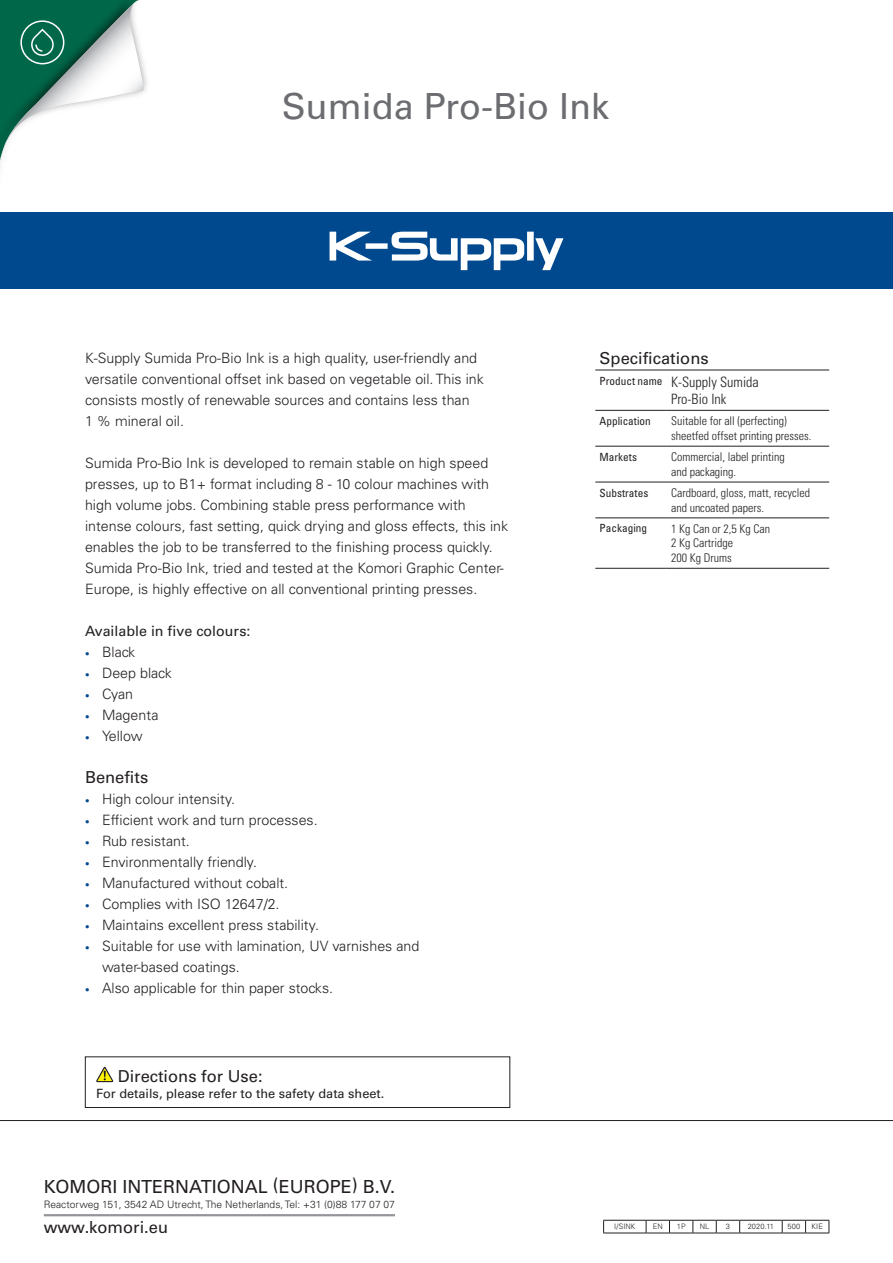
<style>
.page{position:relative;width:893px;height:1263px;background:#fff}
.page>*{position:absolute;margin:0;border:0;box-sizing:border-box;transform-origin:0 0}
.t1{font:36px "Univers LT Std";color:#6c6d70}
.t2{font:18px "Univers LT Std";color:#231f20}
.t3{font:16.5px "Univers LT Std";color:#231f20}
.t4{font:300 14.25px/21px "Univers LT Std";color:#231f20}
.t5{font:300 condensed 14.25px/17.1px "Univers LT Std";color:#231f20}
.t6{font:14.25px "Univers LT Std";color:#231f20}
.t7{font:12.75px "Univers LT Std";color:#231f20}
.t8{font:300 condensed 12px/14.4px "Univers LT Std";color:#231f20}
.t9{font:condensed 11.25px "Univers LT Std";color:#231f20}
.t10{font:300 10.2px "Univers LT Std";color:#231f20}
.t11{font:300 7.5px "Univers LT Std";color:#231f20}
.s1{font-size:9px;color:#01498e}
</style>
<div class="page">
<hr style="left:603px;top:1220px;width:43px;height:1px;background:#231f20">
<svg style="left:603px;top:1220px;width:1px;height:13px"></svg>
<hr style="left:740px;top:1220px;width:42px;height:1px;background:#231f20">
<hr style="left:603px;top:1233px;width:43px;height:1px;background:#231f20">
<hr style="left:740px;top:1233px;width:42px;height:1px;background:#231f20">
<svg style="left:646px;top:1220px;width:94px;height:14px"></svg>
<svg style="left:782px;top:1220px;width:48px;height:14px"></svg>
<hr style="left:595px;top:370px;width:72px;height:1px;background:#231f20">
<hr style="left:667px;top:370px;width:162px;height:1px;background:#231f20">
<hr style="left:595px;top:568px;width:72px;height:1px;background:#231f20">
<hr style="left:667px;top:568px;width:162px;height:1px;background:#231f20">
<hr style="left:595px;top:410px;width:72px;height:1px;background:#231f20">
<hr style="left:667px;top:410px;width:162px;height:1px;background:#231f20">
<hr style="left:595px;top:446px;width:72px;height:1px;background:#231f20">
<hr style="left:667px;top:446px;width:162px;height:1px;background:#231f20">
<hr style="left:595px;top:482px;width:72px;height:1px;background:#231f20">
<hr style="left:667px;top:482px;width:162px;height:1px;background:#231f20">
<hr style="left:595px;top:518px;width:72px;height:1px;background:#231f20">
<hr style="left:667px;top:518px;width:162px;height:1px;background:#231f20">
<svg style="left:0;top:0;width:147px;height:162px"></svg>
<div style="left:0;top:213px;width:893px;height:76px;background:#01498e"></div>
<div style="left:527px;top:232px;width:7px;height:29px;background:#fff"></div>
<div style="left:366px;top:243px;width:22px;height:6px;background:#fff"></div>
<svg style="left:330px;top:232px;width:42px;height:29px"></svg>
<svg style="left:535px;top:238px;width:28px;height:32px"></svg>
<svg style="left:391px;top:232px;width:133px;height:38px"></svg>
<hr style="left:44px;top:1214px;width:351px;height:2px;background:#939598">
<hr style="left:0;top:1120px;width:893px;height:1px;background:#231f20">
<svg style="left:96px;top:1067px;width:17px;height:15px"></svg>
<div style="left:85px;top:1056px;width:425px;height:52px;border:1px solid #231f20"></div>
<h1 class="t1" style="left:282px;top:85px;width:329px">Sumida Pro-Bio Ink</h1>
<p class="t4" style="left:85px;top:348px;width:400px">K-Supply Sumida Pro-Bio Ink is a high quality, user-friendly and versatile conventional offset ink based on vegetable oil. This ink consists mostly of renewable sources and contains less than<br>1 % mineral oil.</p>
<p class="t4" style="left:85px;top:453px;width:425px">Sumida Pro-Bio Ink is developed to remain stable on high speed presses, up to B1+ format including 8 - 10 colour machines with high volume jobs. Combining stable press performance with intense colours, fast setting, quick drying and gloss effects, this ink enables the job to be transferred to the finishing process quickly.<br>Sumida Pro-Bio Ink, tried and tested at the Komori Graphic Center-Europe, is highly effective on all conventional printing presses.</p>
<p class="t6" style="left:85px;top:623px;width:167px">Available in five colours:</p>
<p class="t4" style="left:85px;top:642px;width:52px"><span class="s1">•</span> Black</p>
<p class="t4" style="left:85px;top:663px;width:88px"><span class="s1">•</span> Deep black</p>
<p class="t4" style="left:85px;top:684px;width:50px"><span class="s1">•</span> Cyan</p>
<p class="t4" style="left:85px;top:705px;width:75px"><span class="s1">•</span> Magenta</p>
<p class="t4" style="left:85px;top:726px;width:59px"><span class="s1">•</span> Yellow</p>
<p class="t3" style="left:85px;top:768px;width:65px">Benefits</p>
<p class="t4" style="left:85px;top:789px;width:152px"><span class="s1">•</span> High colour intensity.</p>
<p class="t4" style="left:85px;top:810px;width:234px"><span class="s1">•</span> Efficient work and turn processes.</p>
<p class="t4" style="left:85px;top:831px;width:106px"><span class="s1">•</span> Rub resistant.</p>
<p class="t4" style="left:85px;top:852px;width:173px"><span class="s1">•</span> Environmentally friendly.</p>
<p class="t4" style="left:85px;top:873px;width:205px"><span class="s1">•</span> Manufactured without cobalt.</p>
<p class="t4" style="left:85px;top:894px;width:196px"><span class="s1">•</span> Complies with ISO 12647/2.</p>
<p class="t4" style="left:85px;top:915px;width:235px"><span class="s1">•</span> Maintains excellent press stability.</p>
<p class="t4" style="left:102px;top:936px;width:319px;text-indent:-17px"><span class="s1">•</span> Suitable for use with lamination, UV varnishes and water-based coatings.</p>
<p class="t4" style="left:85px;top:978px;width:250px"><span class="s1">•</span> Also applicable for thin paper stocks.</p>
<p class="t3" style="left:118px;top:1066px;width:146px">Directions for Use:</p>
<p class="t7" style="left:96px;top:1085px;width:290px">For details, please refer to the safety data sheet.</p>
<p class="t2" style="left:44px;top:1176px;width:353px">KOMORI INTERNATIONAL (EUROPE) B.V.</p>
<p class="t10" style="left:44px;top:1198px;width:353px">Reactorweg 151, 3542 AD Utrecht, The Netherlands, Tel: +31 (0)88 177 07 07</p>
<p class="t3" style="left:44px;top:1217px;width:126px">www.komori.eu</p>
<p class="t3" style="left:600px;top:348px;width:111px">Specifications</p>
<p class="t5" style="left:671px;top:373px;width:89px;text-indent:-71px"><sup>Product</sup> <sup>name</sup> K-Supply Sumida<br>Pro-Bio Ink</p>
<p class="t9" style="left:600px;top:414px;width:53px">Application</p>
<p class="t8" style="left:671px;top:414px;width:142px">Suitable for all (perfecting) sheetfed offset printing presses.</p>
<p class="t9" style="left:600px;top:450px;width:39px">Markets</p>
<p class="t8" style="left:671px;top:450px;width:115px">Commercial, label printing and packaging.</p>
<p class="t9" style="left:600px;top:485px;width:50px">Substrates</p>
<p class="t8" style="left:671px;top:486px;width:141px">Cardboard, gloss, matt, recycled and uncoated papers.</p>
<p class="t9" style="left:600px;top:521px;width:49px">Packaging</p>
<p class="t8" style="left:671px;top:521px;width:101px">1 Kg Can or 2,5 Kg Can<br>2 Kg Cartridge<br>200 Kg Drums</p>
<p class="t11" style="left:614px;top:1222px;width:23px">I/SINK</p>
<p class="t11" style="left:653px;top:1222px;width:11px">EN</p>
<p class="t11" style="left:677px;top:1222px;width:10px">1P</p>
<p class="t11" style="left:700px;top:1222px;width:11px">NL</p>
<p class="t11" style="left:726px;top:1222px;width:6px">3</p>
<p class="t11" style="left:748px;top:1222px;width:28px">2020.11</p>
<p class="t11" style="left:787px;top:1222px;width:14px">500</p>
<p class="t11" style="left:812px;top:1222px;width:13px">KIE</p>
</div>
